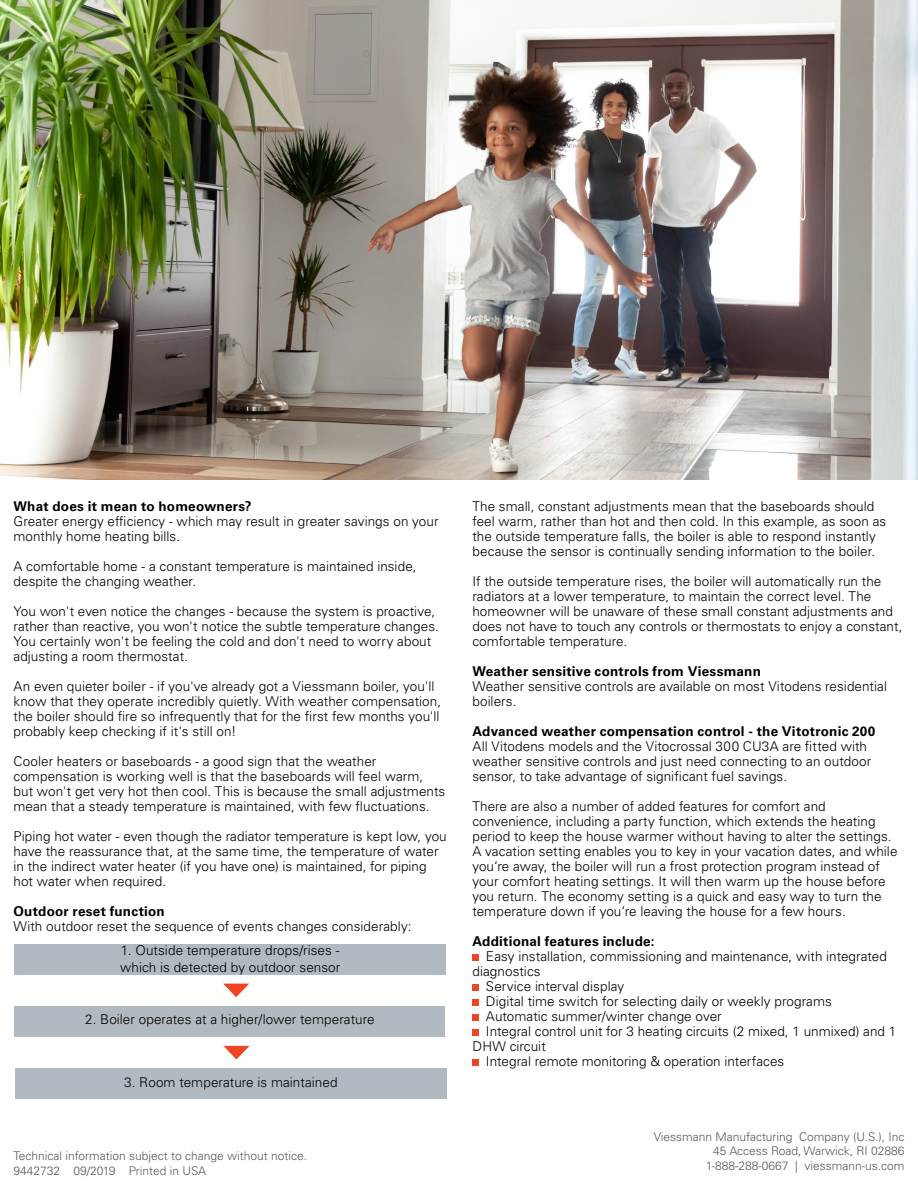
<style>
.page{position:relative;width:918px;height:1188px;background:#fff}
.page>*{position:absolute;margin:0;border:0;box-sizing:border-box;transform-origin:0 0}
.t1{font:300 13.5px/15px "Univers LTCYR 45";letter-spacing:.005em;color:#000}
.t2{font:700 13.5px "Univers LTCYR 65";letter-spacing:.02em;color:#000}
.t3{font:300 12px/14.4px "Univers LTCYR 45";color:#58595b}
</style>
<div class="page">
<div style="left:14px;top:944px;width:431px;height:30px;background:#b1bac0"></div>
<div style="left:15px;top:1069px;width:432px;height:30px;background:#b1bac0"></div>
<div style="left:14px;top:1006px;width:431px;height:31px;background:#b1bac0"></div>
<svg style="left:223px;top:984px;width:26px;height:13px"></svg>
<svg style="left:223px;top:1046px;width:27px;height:13px"></svg>
<svg style="left:472px;top:955px;width:6px;height:6px"></svg>
<svg style="left:472px;top:985px;width:6px;height:6px"></svg>
<svg style="left:472px;top:1000px;width:6px;height:6px"></svg>
<svg style="left:472px;top:1015px;width:6px;height:6px"></svg>
<svg style="left:472px;top:1030px;width:6px;height:6px"></svg>
<svg style="left:472px;top:1060px;width:6px;height:6px"></svg>
<img style="left:0;top:0;width:918px;height:480px">
<p class="t2" style="left:14px;top:497px;width:240px">What does it mean to homeowners?</p>
<p class="t1" style="left:14px;top:513px;width:427px">Greater energy efficiency - which may result in greater savings on your monthly home heating bills.</p>
<p class="t1" style="left:14px;top:558px;width:405px">A comfortable home - a constant temperature is maintained inside, despite the changing weather.</p>
<p class="t1" style="left:14px;top:603px;width:427px">You won't even notice the changes - because the system is proactive, rather than reactive, you won't notice the subtle temperature changes.<br>You certainly won't be feeling the cold and don't need to worry about adjusting a room thermostat.</p>
<p class="t1" style="left:14px;top:678px;width:429px">An even quieter boiler - if you've already got a Viessmann boiler, you'll know that they operate incredibly quietly. With weather compensation, the boiler should fire so infrequently that for the first few months you'll probably keep checking if it's still on!</p>
<p class="t1" style="left:14px;top:753px;width:433px">Cooler heaters or baseboards - a good sign that the weather compensation is working well is that the baseboards will feel warm, but won't get very hot then cool. This is because the small adjustments mean that a steady temperature is maintained, with few fluctuations.</p>
<p class="t1" style="left:14px;top:828px;width:435px">Piping hot water - even though the radiator temperature is kept low, you have the reassurance that, at the same time, the temperature of water in the indirect water heater (if you have one) is maintained, for piping hot water when required.</p>
<p class="t2" style="left:14px;top:902px;width:153px">Outdoor reset function</p>
<p class="t1" style="left:14px;top:918px;width:400px">With outdoor reset the sequence of events changes considerably:</p>
<p class="t1" style="left:120px;top:942px;width:222px;line-height:16.5px">1. Outside temperature drops/rises - which is detected by outdoor sensor</p>
<p class="t1" style="left:85px;top:1011px;width:291px">2. Boiler operates at a higher/lower temperature</p>
<p class="t1" style="left:124px;top:1074px;width:215px">3. Room temperature is maintained</p>
<p class="t3" style="left:14px;top:1148px;width:295px">Technical information subject to change without notice.<br>9442732 09/2019 Printed in USA</p>
<p class="t1" style="left:472px;top:498px;width:415px">The small, constant adjustments mean that the baseboards should feel warm, rather than hot and then cold. In this example, as soon as the outside temperature falls, the boiler is able to respond instantly because the sensor is continually sending information to the boiler.</p>
<p class="t1" style="left:472px;top:573px;width:432px">If the outside temperature rises, the boiler will automatically run the radiators at a lower temperature, to maintain the correct level. The homeowner will be unaware of these small constant adjustments and does not have to touch any controls or thermostats to enjoy a constant, comfortable temperature.</p>
<p class="t2" style="left:472px;top:662px;width:290px">Weather sensitive controls from Viessmann</p>
<p class="t1" style="left:472px;top:678px;width:416px">Weather sensitive controls are available on most Vitodens residential boilers.</p>
<p class="t2" style="left:472px;top:722px;width:404px">Advanced weather compensation control - the Vitotronic 200</p>
<p class="t1" style="left:472px;top:738px;width:400px">All Vitodens models and the Vitocrossal 300 CU3A are fitted with weather sensitive controls and just need connecting to an outdoor sensor, to take advantage of significant fuel savings.</p>
<p class="t1" style="left:472px;top:798px;width:427px">There are also a number of added features for comfort and convenience, including a party function, which extends the heating period to keep the house warmer without having to alter the settings.<br>A vacation setting enables you to key in your vacation dates, and while you‘re away, the boiler will run a frost protection program instead of your comfort heating settings. It will then warm up the house before you return. The economy setting is a quick and easy way to turn the temperature down if you‘re leaving the house for a few hours.</p>
<p class="t2" style="left:472px;top:932px;width:184px">Additional features include:</p>
<p class="t1" style="left:486px;top:948px;width:403px">Easy installation, commissioning and maintenance, with integrated</p>
<p class="t1" style="left:472px;top:963px;width:70px">diagnostics</p>
<p class="t1" style="left:486px;top:978px;width:140px">Service interval display</p>
<p class="t1" style="left:486px;top:993px;width:347px">Digital time switch for selecting daily or weekly programs</p>
<p class="t1" style="left:486px;top:1008px;width:237px">Automatic summer/winter change over</p>
<p class="t1" style="left:486px;top:1023px;width:412px">Integral control unit for 3 heating circuits (2 mixed, 1 unmixed) and 1</p>
<p class="t1" style="left:472px;top:1038px;width:75px">DHW circuit</p>
<p class="t1" style="left:486px;top:1053px;width:300px">Integral remote monitoring &amp; operation interfaces</p>
<p class="t3" style="left:654px;top:1129px;width:252px;text-align:right">Viessmann Manufacturing Company (U.S.), Inc<br>45 Access Road, Warwick, RI 02886<br>1-888-288-0667 | viessmann-us.com</p>
</div>
